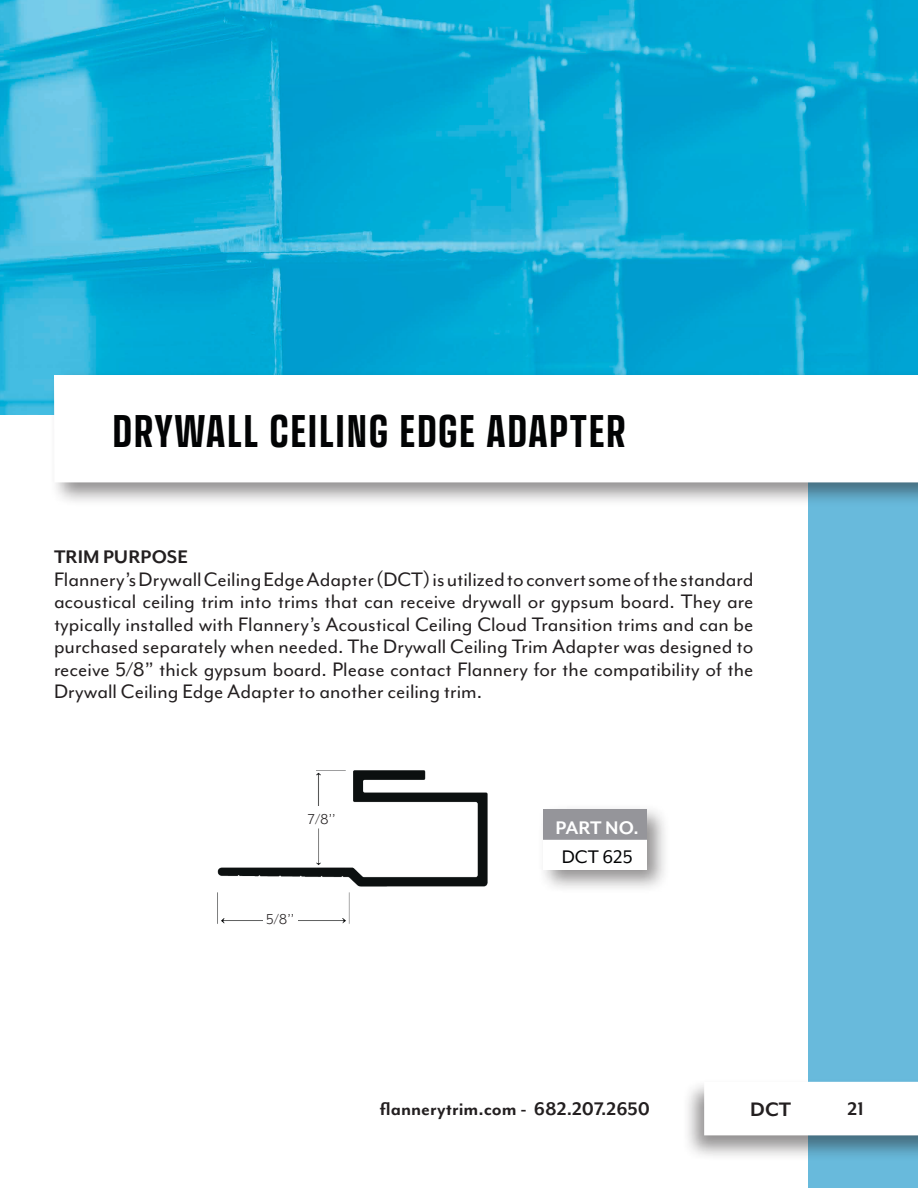
<style>
.page{position:relative;width:918px;height:1188px;background:#fff}
.page>*{position:absolute;margin:0;border:0;box-sizing:border-box;transform-origin:0 0}
.t1{font:700 condensed 45px "Transducer";letter-spacing:.04em;color:#020304}
.t2{font:22.5px/22.5px "Mr Eaves Mod OT";color:#231f20;text-align:justify}
.t3{font:700 22.5px "Mr Eaves Mod OT";color:#231f20}
.t4{font:700 21px "Mr Eaves Mod OT";color:#231f20}
.t5{font:700 21px "Mr Eaves Mod OT";letter-spacing:-.01em;color:#fff}
.t6{font:21px "Mr Eaves Mod OT";color:#020304}
.t7{font:16.5px "Mr Eaves Mod OT";color:#231f20}
</style>
<div class="page">
<div style="left:808px;top:0;width:110px;height:1188px;background:#68badc"></div>
<div style="left:682px;top:1078px;width:236px;height:84px;background:#231f20;opacity:.5"></div>
<div style="left:704px;top:1081px;width:214px;height:54px;background:#fff"></div>
<img style="left:217px;top:770px;width:271px;height:154px">
<div style="left:537px;top:803px;width:134px;height:91px;background:#231f20;opacity:.5"></div>
<img style="left:543px;top:809px;width:103px;height:60px">
<img style="left:0;top:0;width:918px;height:415px">
<div style="left:263px;top:906px;width:34px;height:22px;background:#fff"></div>
<div style="left:305px;top:806px;width:34px;height:22px;background:#fff"></div>
<div style="left:48px;top:370px;width:870px;height:137px;background:#231f20;opacity:.5"></div>
<div style="left:54px;top:375px;width:864px;height:107px;background:#fff"></div>
<h1 class="t1" style="left:112px;top:400px;width:515px">DRYWALL CEILING EDGE ADAPTER</h1>
<p class="t4" style="left:54px;top:545px;width:135px">TRIM PURPOSE</p>
<p class="t2" style="left:54px;top:568px;width:701px">Flannery’s Drywall Ceiling Edge Adapter (DCT) is utilized to convert some of the standard acoustical ceiling trim into trims that can receive drywall or gypsum board. They are typically installed with Flannery’s Acoustical Ceiling Cloud Transition trims and can be purchased separately when needed. The Drywall Ceiling Trim Adapter was designed to receive 5/8” thick gypsum board. Please contact Flannery for the compatibility of the Drywall Ceiling Edge Adapter to another ceiling trim.</p>
<p class="t7" style="left:308px;top:810px;width:29px">7/8’’</p>
<p class="t7" style="left:266px;top:910px;width:30px">5/8’’</p>
<p class="t5" style="left:556px;top:816px;width:85px">PART NO.</p>
<p class="t6" style="left:562px;top:846px;width:72px">DCT 625</p>
<p class="t4" style="left:380px;top:1097px;width:272px">flannerytrim.com - 682.207.2650</p>
<p class="t3" style="left:750px;top:1097px;width:42px">DCT</p>
<p class="t4" style="left:848px;top:1097px;width:18px">21</p>
</div>
